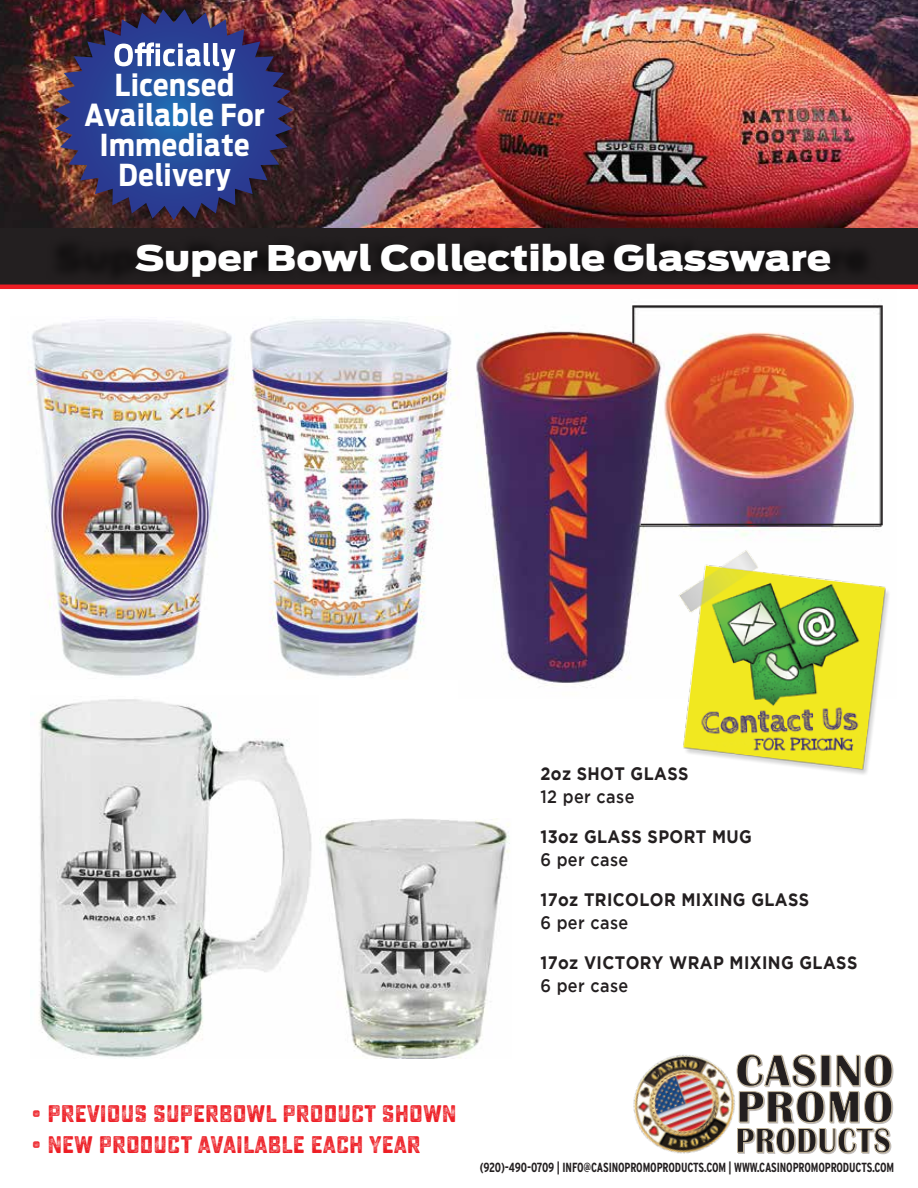
<style>
.page{position:relative;width:918px;height:1188px;background:#fff}
.page>*{position:absolute;margin:0;border:0;box-sizing:border-box;transform-origin:0 0}
.t1{font:900 35.1px "Antenna";color:#fff;scale:1.1 1}
.t2{font:700 30px/30px "Antenna Cond";letter-spacing:.025em;color:#fff;text-align:center}
.t3{font:24px "Sucrose Bold Three";color:#ed1d24}
.t4{font:700 18px "Gotham";letter-spacing:.025em;color:#231f20;scale:.9 1}
.t5{font:500 18px "Gotham";letter-spacing:.025em;color:#231f20;scale:.9 1}
.t6{font:700 condensed 13.2px "Interstate";letter-spacing:-.01em;color:#231f20;scale:.91 1}
</style>
<div class="page">
<img style="left:0;top:0;width:918px;height:228px">
<img style="left:475px;top:331px;width:407px;height:357px">
<img style="left:632px;top:316px;width:251px;height:210px">
<img style="left:323px;top:818px;width:187px;height:241px">
<img style="left:31px;top:699px;width:281px;height:359px">
<img style="left:0;top:228px;width:918px;height:88px">
<img style="left:27px;top:318px;width:431px;height:360px">
<img style="left:41px;top:0;width:266px;height:233px">
<img style="left:54px;top:9px;width:239px;height:211px">
<svg style="left:114px;top:42px;width:122px;height:29px"></svg>
<hr style="left:0;top:285px;width:918px;height:4px;background:#ed1d24">
<svg style="left:754px;top:1054px;width:139px;height:100px"></svg>
<img style="left:633px;top:1054px;width:121px;height:100px">
<img style="left:655px;top:545px;width:234px;height:230px">
<h2 class="t2" style="left:85px;top:70px;width:182px">Licensed<br>Available For<br>Immediate<br>Delivery</h2>
<h1 class="t1" style="left:135px;top:238px;width:634px">Super Bowl Collectible Glassware</h1>
<p class="t4" style="left:540px;top:764px;width:166px">2oz SHOT GLASS</p>
<p class="t5" style="left:540px;top:786px;width:106px">12 per case</p>
<p class="t4" style="left:540px;top:827px;width:236px">13oz GLASS SPORT MUG</p>
<p class="t5" style="left:540px;top:849px;width:99px">6 per case</p>
<p class="t4" style="left:540px;top:890px;width:300px">17oz TRICOLOR MIXING GLASS</p>
<p class="t5" style="left:540px;top:912px;width:99px">6 per case</p>
<p class="t4" style="left:540px;top:953px;width:354px">17oz VICTORY WRAP MIXING GLASS</p>
<p class="t5" style="left:540px;top:975px;width:99px">6 per case</p>
<h3 class="t3" style="left:32px;top:1100px;width:427px">• PREVIOUS SUPERBOWL PRODUCT SHOWN</h3>
<h3 class="t3" style="left:32px;top:1131px;width:391px">• NEW PRODUCT AVAILABLE EACH YEAR</h3>
<p class="t6" style="left:480px;top:1160px;width:457px">(920)-490-0709 | INFO@CASINOPROMOPRODUCTS.COM | WWW.CASINOPROMOPRODUCTS.COM</p>
</div>
